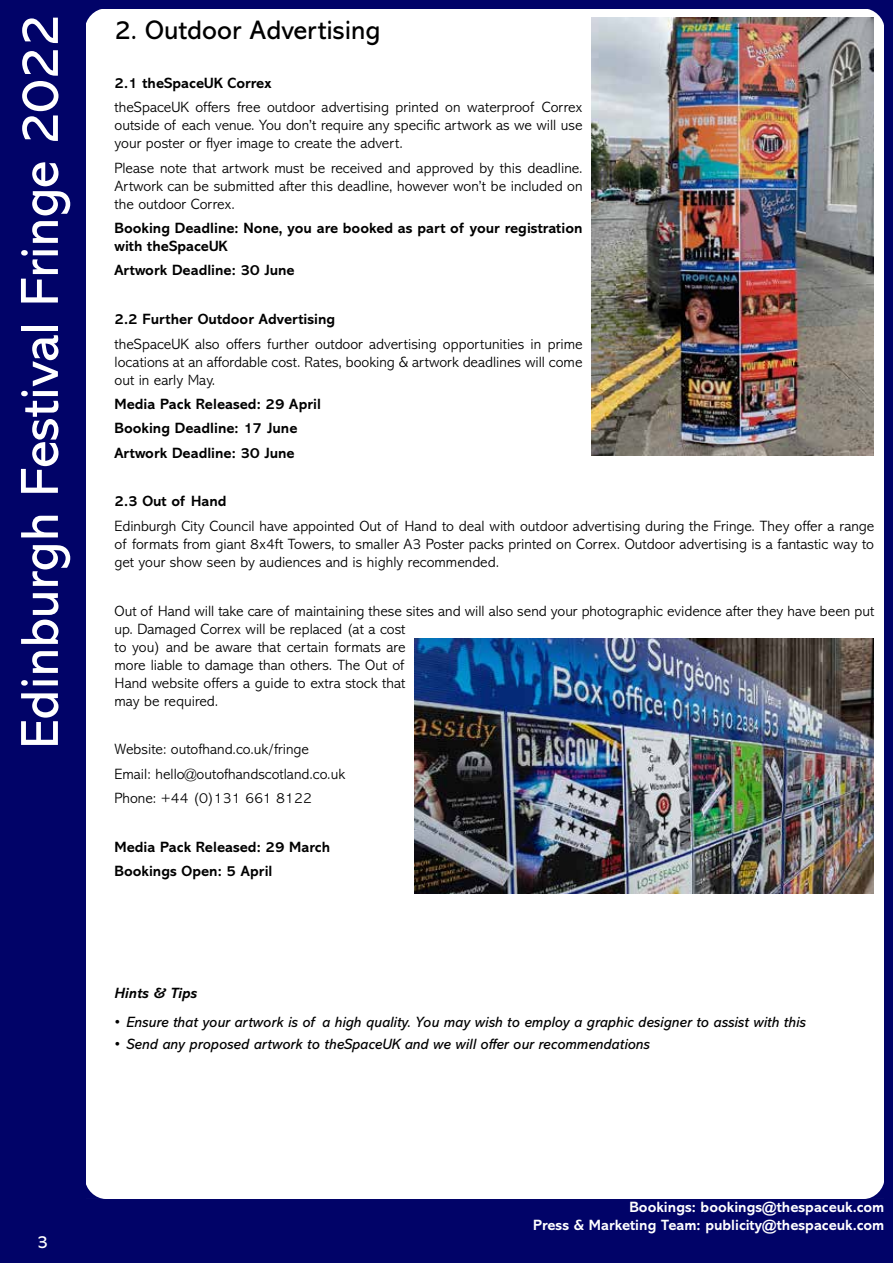
<style>
.page{position:relative;width:893px;height:1263px;background:#fff}
.page>*{position:absolute;margin:0;border:0;box-sizing:border-box;transform-origin:0 0}
.t1{font:54px "Abadi MT Std";color:#fff}
.t2{font:27px "Abadi MT Std";color:#000}
.t3{font:18px "Abadi MT Std";color:#fff}
.t4{font:300 15px/18px "Abadi MT Std";color:#000;text-align:justify}
.t5{font:700 15px/24.3px "Abadi MT Std";color:#000}
.t6{font:italic 15px "Abadi MT Std";color:#000}
.t7{font:700 15px/18px "Abadi MT Std";color:#fff;text-align:right}
.t8{font:italic 700 15px "Abadi MT Std";color:#000}
</style>
<div class="page">
<div style="left:0;top:0;width:85px;height:1263px;background:#010368"></div>
<div style="left:85px;top:1199px;width:799px;height:64px;background:#010368"></div>
<svg style="left:85px;top:1178px;width:20px;height:21px"></svg>
<svg style="left:865px;top:1182px;width:19px;height:17px"></svg>
<svg style="left:868px;top:9px;width:16px;height:20px"></svg>
<svg style="left:85px;top:9px;width:17px;height:20px"></svg>
<div style="left:884px;top:0;width:9px;height:1263px;background:#010368"></div>
<div style="left:85px;top:0;width:799px;height:9px;background:#010368"></div>
<img style="left:591px;top:17px;width:282px;height:438px">
<img style="left:414px;top:639px;width:459px;height:255px">
<h1 class="t1" style="left:10px;top:748px;width:735px;rotate:-90deg">Edinburgh Festival Fringe 2022</h1>
<h2 class="t2" style="left:115px;top:15px;width:268px">2. Outdoor Advertising</h2>
<p class="t5" style="left:115px;top:71px;width:159px">2.1 theSpaceUK Correx</p>
<p class="t4" style="left:115px;top:99px;width:469px">theSpaceUK offers free outdoor advertising printed on waterproof Correx outside of each venue. You don’t require any specific artwork as we will use your poster or flyer image to create the advert.</p>
<p class="t4" style="left:115px;top:159px;width:469px">Please note that artwork must be received and approved by this deadline.<br>Artwork can be submitted after this deadline, however won’t be included on the outdoor Correx.</p>
<p class="t5" style="left:115px;top:219px;width:469px;line-height:18px">Booking Deadline: None, you are booked as part of your registration with theSpaceUK</p>
<p class="t5" style="left:115px;top:258px;width:182px">Artwork Deadline: 30 June</p>
<p class="t5" style="left:115px;top:307px;width:222px">2.2 Further Outdoor Advertising</p>
<p class="t4" style="left:115px;top:335px;width:469px">theSpaceUK also offers further outdoor advertising opportunities in prime locations at an affordable cost. Rates, booking &amp; artwork deadlines will come out in early May.</p>
<p class="t5" style="left:115px;top:392px;width:208px">Media Pack Released: 29 April<br>Booking Deadline: 17 June<br>Artwork Deadline: 30 June</p>
<p class="t5" style="left:115px;top:489px;width:113px">2.3 Out of Hand</p>
<p class="t4" style="left:115px;top:517px;width:761px">Edinburgh City Council have appointed Out of Hand to deal with outdoor advertising during the Fringe. They offer a range of formats from giant 8x4ft Towers, to smaller A3 Poster packs printed on Correx. Outdoor advertising is a fantastic way to get your show seen by audiences and is highly recommended.</p>
<p class="t4" style="left:115px;top:602px;width:761px;text-align:left">Out of Hand will take care of maintaining these sites and will also send your photographic evidence after they have been put up. Damaged Correx will be replaced (at a cost<br>to you) and be aware that certain formats are<br>more liable to damage than others. The Out of<br>Hand website offers a guide to extra stock that<br>may be required.</p>
<p class="t4" style="left:115px;top:737px;width:232px;line-height:24.3px;text-align:left">Website: outofhand.co.uk/fringe<br>Email: hello@outofhandscotland.co.uk<br>Phone: +44 (0)131 661 8122</p>
<p class="t5" style="left:115px;top:835px;width:217px">Media Pack Released: 29 March<br>Bookings Open: 5 April</p>
<p class="t8" style="left:115px;top:985px;width:84px">Hints &amp; Tips</p>
<p class="t6" style="left:115px;top:1013px;width:693px">• Ensure that your artwork is of a high quality. You may wish to employ a graphic designer to assist with this</p>
<p class="t6" style="left:115px;top:1036px;width:537px">• Send any proposed artwork to theSpaceUK and we will offer our recommendations</p>
<p class="t3" style="left:37px;top:1232px;width:12px">3</p>
<p class="t7" style="left:533px;top:1198px;width:353px">Bookings: bookings@thespaceuk.com<br>Press &amp; Marketing Team: publicity@thespaceuk.com</p>
</div>
